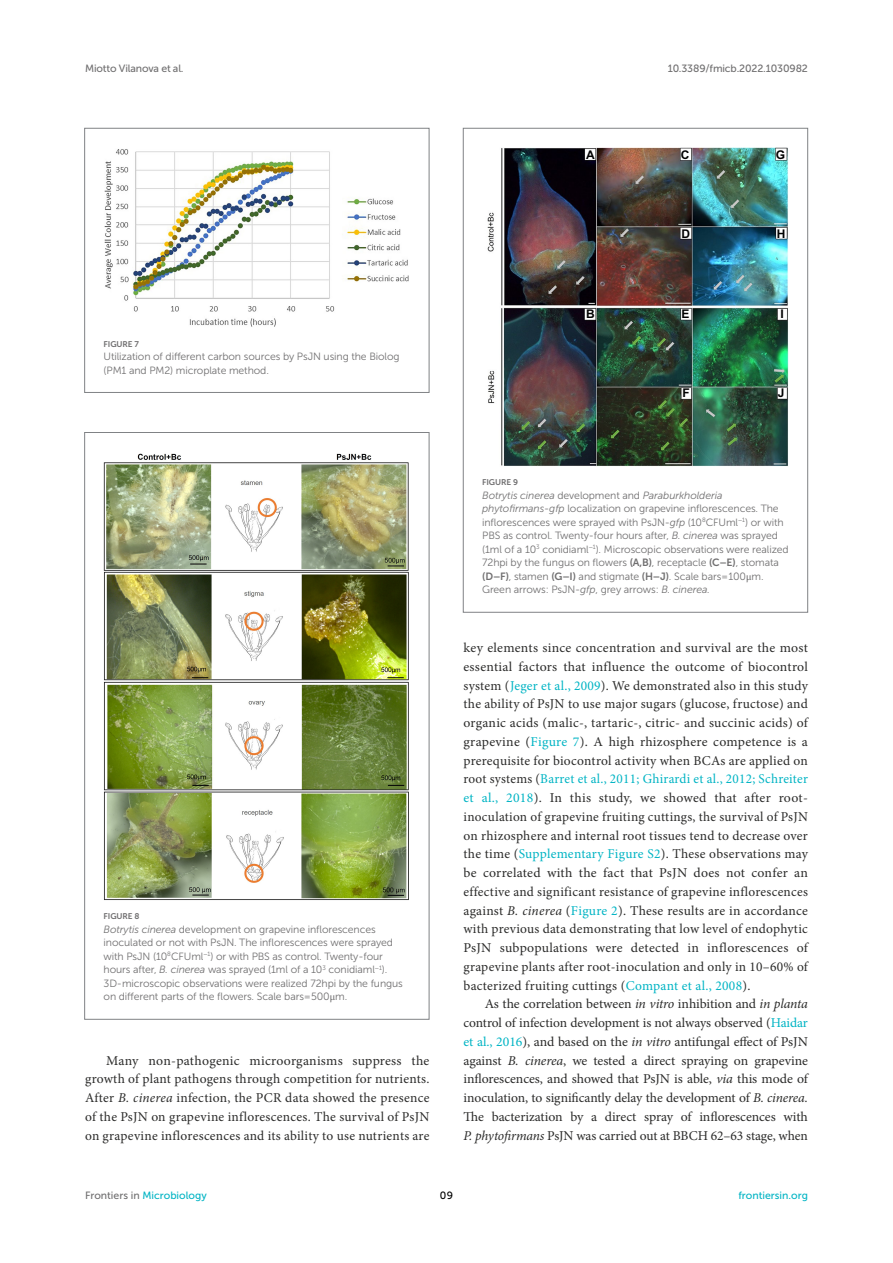
<style>
.page{position:relative;width:893px;height:1263px;background:#fff}
.page>*{position:absolute;margin:0;border:0;box-sizing:border-box;transform-origin:0 0}
.TEXT{font:13.5px/18.8px "Minion Pro";letter-spacing:.01em;color:#2b2b2a;text-align:justify}
.t1{font:700 12px "Arial";color:#000}
.FIG_LEG{font:10.5px/13.5px "Museo Sans 300";letter-spacing:-.01em;color:#706f70}
.t2{font:10.5px "Museo Sans 500";letter-spacing:-.015em;color:#706f70}
.t3{font:10.5px "Museo Sans 500";color:#00b4c4}
.t4{font:10.5px "Museo Sans 500";color:#000}
.FIG_HD{font:8.25px "Museo Sans 700";letter-spacing:-.01em;color:#706f70}
.s1{font-style:italic}
.s2{font-family:"STIX General"}
.s3{font-family:"Museo Sans 700"}
.s4{color:#00b4c4}
.s5{color:#706f70}
</style>
<div class="page">
<img style="left:104px;top:149px;width:305px;height:178px">
<div style="left:84px;top:128px;width:345px;height:265px;border:1px solid #808285"></div>
<img style="left:104px;top:453px;width:305px;height:447px">
<img style="left:487px;top:147px;width:301px;height:320px">
<p class="t2" style="left:85px;top:63px;width:100px">Miotto Vilanova et al.</p>
<p class="t2" style="left:668px;top:63px;width:142px">10.3389/fmicb.2022.1030982</p>
<p class="FIG_HD" style="left:104px;top:339px;width:37px">FIGURE 7</p>
<p class="FIG_LEG" style="left:104px;top:350px;width:298px">Utilization of different carbon sources by PsJN using the Biolog (PM1 and PM2) microplate method.</p>
<p class="FIG_HD" style="left:104px;top:912px;width:37px">FIGURE 8</p>
<p class="FIG_LEG" style="left:104px;top:922px;width:301px"><span class="s1">Botrytis cinerea</span> development on grapevine inflorescences inoculated or not with PsJN. The inflorescences were sprayed with PsJN (10<sup>8</sup> CFU ml<sup>−</sup><sup>1</sup>) or with PBS as control. Twenty-four hours after, <span class="s1">B. cinerea</span> was sprayed (1 ml of a 10<sup>3</sup> conidia ml<sup>−</sup><sup>1</sup>).<br>3D-microscopic observations were realized 72 hpi by the fungus on different parts of the flowers. Scale bars = 500 <span class="s2">μ</span>m.</p>
<p class="TEXT" style="left:85px;top:1051px;width:346px;text-indent:21px">Many non-pathogenic microorganisms suppress the growth of plant pathogens through competition for nutrients.<br>After <span class="s1">B. cinerea</span> infection, the PCR data showed the presence of the PsJN on grapevine inflorescences. The survival of PsJN on grapevine inflorescences and its ability to use nutrients are</p>
<p class="t1" style="left:586px;top:146px;width:10px">A</p>
<p class="t1" style="left:586px;top:306px;width:10px">B</p>
<p class="t1" style="left:681px;top:146px;width:10px">C</p>
<p class="t1" style="left:776px;top:147px;width:11px">G</p>
<p class="t1" style="left:681px;top:226px;width:10px">D</p>
<p class="t1" style="left:777px;top:226px;width:10px">H</p>
<p class="t1" style="left:681px;top:306px;width:10px">E</p>
<p class="t1" style="left:781px;top:306px;width:5px">I</p>
<p class="t1" style="left:682px;top:385px;width:9px">F</p>
<p class="t1" style="left:778px;top:385px;width:8px">J</p>
<p class="FIG_HD" style="left:482px;top:478px;width:37px">FIGURE 9</p>
<p class="FIG_LEG" style="left:482px;top:488px;width:308px"><span class="s1">Botrytis cinerea</span> development and <span class="s1">Paraburkholderia phytofirmans</span>-<span class="s1">gfp</span> localization on grapevine inflorescences. The inflorescences were sprayed with PsJN-<span class="s1">gfp</span> (10<sup>8</sup> CFU ml<sup>−</sup><sup>1</sup>) or with PBS as control. Twenty-four hours after, <span class="s1">B. cinerea</span> was sprayed<br>(1 ml of a 10<sup>3</sup> conidia ml<sup>−</sup><sup>1</sup>). Microscopic observations were realized 72 hpi by the fungus on flowers <span class="s3">(A,B)</span>, receptacle <span class="s3">(C–E)</span>, stomata <span class="s3">(D–F)</span>, stamen <span class="s3">(G–I)</span> and stigmate <span class="s3">(H–J)</span>. Scale bars = 100 <span class="s2">μ</span>m.<br>Green arrows: PsJN-<span class="s1">gfp</span>, grey arrows: <span class="s1">B. cinerea.</span></p>
<p class="TEXT" style="left:463px;top:638px;width:346px">key elements since concentration and survival are the most essential factors that influence the outcome of biocontrol system (<span class="s4">Jeger et al., 2009</span>). We demonstrated also in this study the ability of PsJN to use major sugars (glucose, fructose) and organic acids (malic-, tartaric-, citric- and succinic acids) of grapevine (<span class="s4">Figure 7</span>). A high rhizosphere competence is a prerequisite for biocontrol activity when BCAs are applied on root systems (<span class="s4">Barret et al., 2011; Ghirardi et al., 2012; Schreiter et al., 2018</span>). In this study, we showed that after root&shy;inoculation of grapevine fruiting cuttings, the survival of PsJN on rhizosphere and internal root tissues tend to decrease over the time (<span class="s4">Supplementary Figure S2</span>). These observations may be correlated with the fact that PsJN does not confer an effective and significant resistance of grapevine inflorescences against <span class="s1">B. cinerea</span> (<span class="s4">Figure 2</span>). These results are in accordance with previous data demonstrating that low level of endophytic PsJN subpopulations were detected in inflorescences of grapevine plants after root-inoculation and only in 10–60% of bacterized fruiting cuttings (<span class="s4">Compant et al., 2008</span>).</p>
<p class="TEXT" style="left:463px;top:995px;width:346px;text-indent:21px">As the correlation between <span class="s1">in vitro</span> inhibition and <span class="s1">in planta </span>control of infection development is not always observed (<span class="s4">Haidar et al., 2016</span>), and based on the <span class="s1">in vitro</span> antifungal effect of PsJN against <span class="s1">B. cinerea</span>, we tested a direct spraying on grapevine inflorescences, and showed that PsJN is able, <span class="s1">via</span> this mode of inoculation, to significantly delay the development of <span class="s1">B. cinerea.<br></span>The bacterization by a direct spray of inflorescences with <span class="s1">P. phytofirmans</span> PsJN was carried out at BBCH 62–63 stage, when</p>
<p class="t3" style="left:85px;top:1190px;width:123px"><span class="s5">Frontiers in</span> Microbiology</p>
<p class="t4" style="left:440px;top:1190px;width:15px">09</p>
<p class="t3" style="left:738px;top:1190px;width:71px">frontiersin.org</p>
</div>
